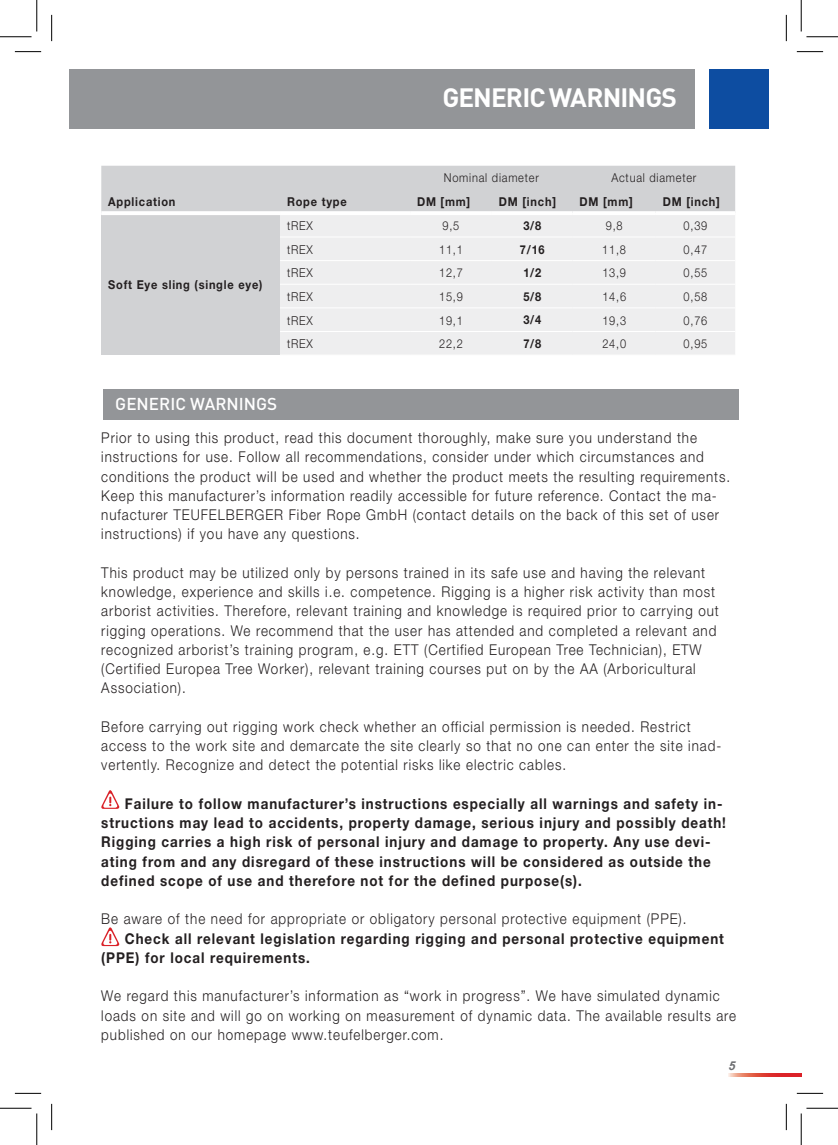
<style>
.page{position:relative;width:838px;height:1145px;background:#fff}
.page>*{position:absolute;margin:0;border:0;box-sizing:border-box;transform-origin:0 0}
.t1{font:700 26.25px "DIN";letter-spacing:-.035em;color:#fff}
.t2{font:500 16.97px "DIN";color:#fff}
.t3{font:300 14.88px/19.2px "Helvetica Neue LT";letter-spacing:.07em;color:#231f20;scale:.9 1}
.t4{font:700 14.88px/19.2px "Helvetica Neue LT";letter-spacing:.07em;color:#231f20;scale:.9 1}
.t5{font:300 12.25px "Helvetica Neue LT";letter-spacing:.07em;color:#231f20;scale:.9 1}
.t6{font:700 12.25px "Helvetica Neue LT";letter-spacing:.07em;color:#231f20;scale:.9 1}
.t7{font:italic 700 12.25px "Arial";color:#6c6d70}
</style>
<div class="page">
<svg style="left:728px;top:1074px;width:73px;height:2px"></svg>
<div style="left:69px;top:69px;width:625px;height:60px;background:#939598"></div>
<div style="left:709px;top:69px;width:59px;height:60px;background:#0d4da1"></div>
<svg style="left:101px;top:790px;width:19px;height:19px"></svg>
<svg style="left:101px;top:927px;width:19px;height:19px"></svg>
<div style="left:104px;top:389px;width:635px;height:31px;background:#939598"></div>
<div style="left:101px;top:213px;width:179px;height:142px;background:#d1d2d4"></div>
<div style="left:280px;top:215px;width:455px;height:140px;background:#eeeeef"></div>
<hr style="left:280px;top:237px;width:130px;height:1px;background:#fff">
<hr style="left:410px;top:237px;width:82px;height:1px;background:#fff">
<hr style="left:492px;top:237px;width:80px;height:1px;background:#fff">
<hr style="left:572px;top:237px;width:83px;height:1px;background:#fff">
<hr style="left:655px;top:237px;width:80px;height:1px;background:#fff">
<hr style="left:280px;top:260px;width:130px;height:1px;background:#fff">
<hr style="left:410px;top:260px;width:82px;height:1px;background:#fff">
<hr style="left:492px;top:260px;width:80px;height:1px;background:#fff">
<hr style="left:572px;top:260px;width:83px;height:1px;background:#fff">
<hr style="left:655px;top:260px;width:80px;height:1px;background:#fff">
<hr style="left:280px;top:284px;width:130px;height:1px;background:#fff">
<hr style="left:410px;top:284px;width:82px;height:1px;background:#fff">
<hr style="left:492px;top:284px;width:80px;height:1px;background:#fff">
<hr style="left:572px;top:284px;width:83px;height:1px;background:#fff">
<hr style="left:655px;top:284px;width:80px;height:1px;background:#fff">
<hr style="left:280px;top:307px;width:130px;height:1px;background:#fff">
<hr style="left:410px;top:307px;width:82px;height:1px;background:#fff">
<hr style="left:492px;top:307px;width:80px;height:1px;background:#fff">
<hr style="left:572px;top:307px;width:83px;height:1px;background:#fff">
<hr style="left:655px;top:307px;width:80px;height:1px;background:#fff">
<hr style="left:280px;top:331px;width:130px;height:1px;background:#fff">
<hr style="left:410px;top:331px;width:82px;height:1px;background:#fff">
<hr style="left:492px;top:331px;width:80px;height:1px;background:#fff">
<hr style="left:572px;top:331px;width:83px;height:1px;background:#fff">
<hr style="left:655px;top:331px;width:80px;height:1px;background:#fff">
<div style="left:101px;top:166px;width:634px;height:45px;background:#d1d2d4"></div>
<hr style="left:101px;top:211px;width:179px;height:4px;background:#fff">
<svg style="left:15px;top:51px;width:26px;height:1px"></svg>
<svg style="left:796px;top:51px;width:27px;height:1px"></svg>
<svg style="left:15px;top:1093px;width:26px;height:1px"></svg>
<svg style="left:796px;top:1093px;width:27px;height:1px"></svg>
<svg style="left:51px;top:15px;width:1px;height:26px"></svg>
<svg style="left:51px;top:1104px;width:1px;height:26px"></svg>
<svg style="left:786px;top:15px;width:1px;height:26px"></svg>
<svg style="left:786px;top:1104px;width:1px;height:26px"></svg>
<hr style="left:0;top:36px;width:32px;height:1px;background:#000">
<hr style="left:806px;top:36px;width:31px;height:1px;background:#000">
<hr style="left:0;top:1108px;width:32px;height:1px;background:#000">
<hr style="left:806px;top:1108px;width:31px;height:1px;background:#000">
<hr style="left:36px;top:0;width:1px;height:31px;background:#000">
<hr style="left:36px;top:1113px;width:1px;height:32px;background:#000">
<hr style="left:800px;top:0;width:1px;height:31px;background:#000">
<hr style="left:800px;top:1113px;width:1px;height:32px;background:#000">
<h1 class="t1" style="left:442px;top:80px;width:236px">GENERIC WARNINGS</h1>
<p class="t5" style="left:444px;top:171px;width:107px">Nominal diameter</p>
<p class="t5" style="left:611px;top:171px;width:96px">Actual diameter</p>
<p class="t6" style="left:108px;top:194px;width:76px">Application</p>
<p class="t6" style="left:287px;top:194px;width:68px">Rope type</p>
<p class="t6" style="left:417px;top:194px;width:61px">DM [mm]</p>
<p class="t6" style="left:499px;top:194px;width:65px">DM [inch]</p>
<p class="t6" style="left:579px;top:194px;width:61px">DM [mm]</p>
<p class="t6" style="left:662px;top:194px;width:65px">DM [inch]</p>
<p class="t6" style="left:108px;top:277px;width:173px">Soft Eye sling (single eye)</p>
<p class="t5" style="left:287px;top:218px;width:30px">tREX</p>
<p class="t5" style="left:442px;top:218px;width:20px">9,5</p>
<p class="t6" style="left:523px;top:218px;width:21px">3/8</p>
<p class="t5" style="left:605px;top:218px;width:20px">9,8</p>
<p class="t5" style="left:683px;top:218px;width:28px">0,39</p>
<p class="t5" style="left:287px;top:242px;width:30px">tREX</p>
<p class="t5" style="left:439px;top:242px;width:28px">11,1</p>
<p class="t6" style="left:520px;top:242px;width:29px">7/16</p>
<p class="t5" style="left:602px;top:242px;width:28px">11,8</p>
<p class="t5" style="left:683px;top:242px;width:28px">0,47</p>
<p class="t5" style="left:287px;top:265px;width:30px">tREX</p>
<p class="t5" style="left:439px;top:265px;width:28px">12,7</p>
<p class="t6" style="left:523px;top:265px;width:21px">1/2</p>
<p class="t5" style="left:602px;top:265px;width:28px">13,9</p>
<p class="t5" style="left:683px;top:265px;width:28px">0,55</p>
<p class="t5" style="left:287px;top:289px;width:30px">tREX</p>
<p class="t5" style="left:439px;top:289px;width:28px">15,9</p>
<p class="t6" style="left:523px;top:289px;width:21px">5/8</p>
<p class="t5" style="left:602px;top:289px;width:28px">14,6</p>
<p class="t5" style="left:683px;top:289px;width:28px">0,58</p>
<p class="t5" style="left:287px;top:313px;width:30px">tREX</p>
<p class="t5" style="left:439px;top:313px;width:28px">19,1</p>
<p class="t6" style="left:523px;top:313px;width:21px">3/4</p>
<p class="t5" style="left:602px;top:313px;width:28px">19,3</p>
<p class="t5" style="left:683px;top:313px;width:28px">0,76</p>
<p class="t5" style="left:287px;top:336px;width:30px">tREX</p>
<p class="t5" style="left:439px;top:336px;width:28px">22,2</p>
<p class="t6" style="left:523px;top:336px;width:21px">7/8</p>
<p class="t5" style="left:602px;top:336px;width:28px">24,0</p>
<p class="t5" style="left:683px;top:336px;width:28px">0,95</p>
<p class="t2" style="left:115px;top:393px;width:163px">GENERIC WARNINGS</p>
<p class="t3" style="left:101px;top:428px;width:700px">Prior to using this product, read this document thoroughly, make sure you understand the instructions for use. Follow all recommendations, consider under which circumstances and conditions the product will be used and whether the product meets the resulting requirements.<br>Keep this manufacturer’s information readily accessible for future reference. Contact the ma&shy;nufacturer TEUFELBERGER Fiber Rope GmbH (contact details on the back of this set of user instructions) if you have any questions.</p>
<p class="t3" style="left:101px;top:563px;width:687px">This product may be utilized only by persons trained in its safe use and having the relevant knowledge, experience and skills i.e. competence. Rigging is a higher risk activity than most arborist activities. Therefore, relevant training and knowledge is required prior to carrying out rigging operations. We recommend that the user has attended and completed a relevant and recognized arborist’s training program, e.g. ETT (Certified European Tree Technician), ETW (Certified Europea Tree Worker), relevant training courses put on by the AA (Arboricultural Association).</p>
<p class="t3" style="left:101px;top:717px;width:690px">Before carrying out rigging work check whether an official permission is needed. Restrict access to the work site and demarcate the site clearly so that no one can enter the site inad&shy;vertently. Recognize and detect the potential risks like electric cables.</p>
<p class="t4" style="left:101px;top:794px;width:695px;text-indent:24px">Failure to follow manufacturer’s instructions especially all warnings and safety in&shy;structions may lead to accidents, property damage, serious injury and possibly death!<br>Rigging carries a high risk of personal injury and damage to property. Any use devi&shy;ating from and any disregard of these instructions will be considered as outside the defined scope of use and therefore not for the defined purpose(s).</p>
<p class="t3" style="left:101px;top:909px;width:651px">Be aware of the need for appropriate or obligatory personal protective equipment (PPE).</p>
<p class="t4" style="left:101px;top:928px;width:693px;text-indent:24px">Check all relevant legislation regarding rigging and personal protective equipment (PPE) for local requirements.</p>
<p class="t3" style="left:101px;top:986px;width:706px">We regard this manufacturer’s information as “work in progress”. We have simulated dynamic loads on site and will go on working on measurement of dynamic data. The available results are published on our homepage www.teufelberger.com.</p>
<p class="t7" style="left:728px;top:1058px;width:8px">5</p>
</div>
